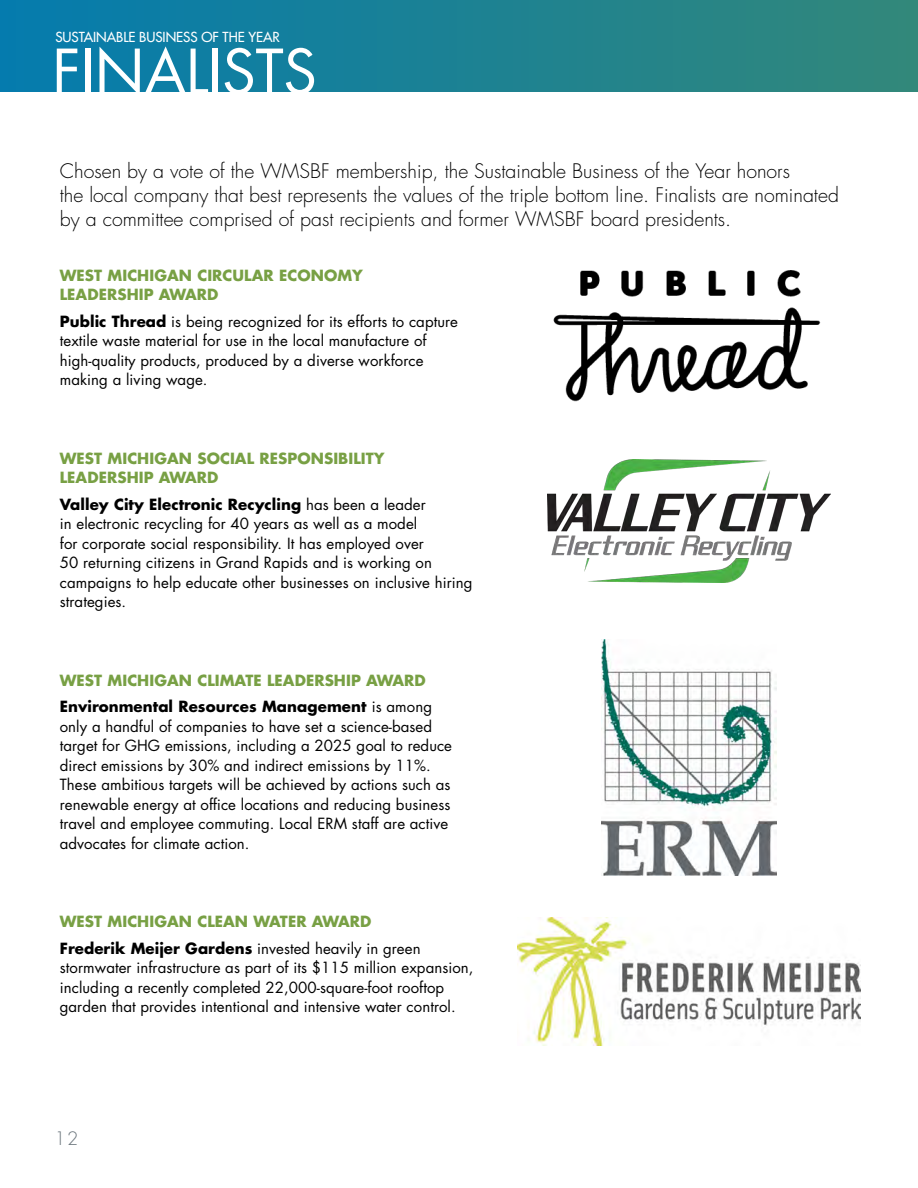
<style>
.page{position:relative;width:918px;height:1188px;background:#fff}
.page>*{position:absolute;margin:0;border:0;box-sizing:border-box;transform-origin:0 0}
.t1{font:60px "Futura Std";letter-spacing:-.005em;color:#fff}
.t2{font:300 19.5px/24px "Futura Std";color:#000}
.t3{font:300 18px "Futura Std";color:#6a747b}
.t4{font:15px/19.5px "Futura Std";letter-spacing:.005em;color:#000}
.t5{font:700 15px/19.5px "Futura Std";letter-spacing:.005em;color:#78a044}
.t6{font:500 13.5px "Futura Std";letter-spacing:-.005em;color:#fff}
.s1{font-weight:700}
.s2{color:#000}
.s3{font-weight:400;color:#000}
</style>
<div class="page">
<div style="left:0;top:0;width:918px;height:92px;background:linear-gradient(to right,#057bae,#33887a)"></div>
<img style="left:553px;top:270px;width:268px;height:132px">
<img style="left:548px;top:459px;width:282px;height:124px">
<img style="left:601px;top:639px;width:176px;height:236px">
<img style="left:517px;top:917px;width:344px;height:129px">
<p class="t6" style="left:55px;top:29px;width:226px">SUSTAINABLE BUSINESS OF THE YEAR</p>
<h1 class="t1" style="left:52px;top:33px;width:266px">FINALISTS</h1>
<p class="t2" style="left:60px;top:160px;width:781px">Chosen by a vote of the WMSBF membership, the Sustainable Business of the Year honors<br>the local company that best represents the values of the triple bottom line. Finalists are nominated by a committee comprised of past recipients and former WMSBF board presidents.</p>
<p class="t5" style="left:60px;top:265px;width:305px">WEST MICHIGAN CIRCULAR ECONOMY<br>LEADERSHIP AWARD</p>
<p class="t4" style="left:60px;top:312px;width:400px"><span class="s1">Public Thread</span> is being recognized for its efforts to capture textile waste material for use in the local manufacture of high-quality products, produced by a diverse workforce making a living wage.</p>
<p class="t5" style="left:60px;top:448px;width:326px">WEST MICHIGAN SOCIAL RESPONSIBILITY<br>LEADERSHIP AWARD</p>
<p class="t4" style="left:60px;top:495px;width:414px"><span class="s1">Valley City Electronic Recycling</span> has been a leader<br>in electronic recycling for 40 years as well as a model<br>for corporate social responsibility. It has employed over<br>50 returning citizens in Grand Rapids and is working on campaigns to help educate other businesses on inclusive hiring strategies.</p>
<p class="t5" style="left:60px;top:667px;width:374px;line-height:26.2px">WEST MICHIGAN CLIMATE LEADERSHIP AWARD<br><span class="s2">Environmental Resources Management</span> <span class="s3">is among</span></p>
<p class="t4" style="left:60px;top:717px;width:394px">only a handful of companies to have set a science-based target for GHG emissions, including a 2025 goal to reduce direct emissions by 30% and indirect emissions by 11%.<br>These ambitious targets will be achieved by actions such as renewable energy at office locations and reducing business travel and employee commuting. Local ERM staff are active advocates for climate action.</p>
<p class="t5" style="left:60px;top:908px;width:362px;line-height:26.2px">WEST MICHIGAN CLEAN WATER AWARD<br><span class="s2">Frederik Meijer Gardens</span> <span class="s3">invested heavily in green</span></p>
<p class="t4" style="left:60px;top:958px;width:415px">stormwater infrastructure as part of its $115 million expansion, including a recently completed 22,000-square-foot rooftop garden that provides intentional and intensive water control.</p>
<p class="t3" style="left:55px;top:1127px;width:25px">12</p>
</div>
